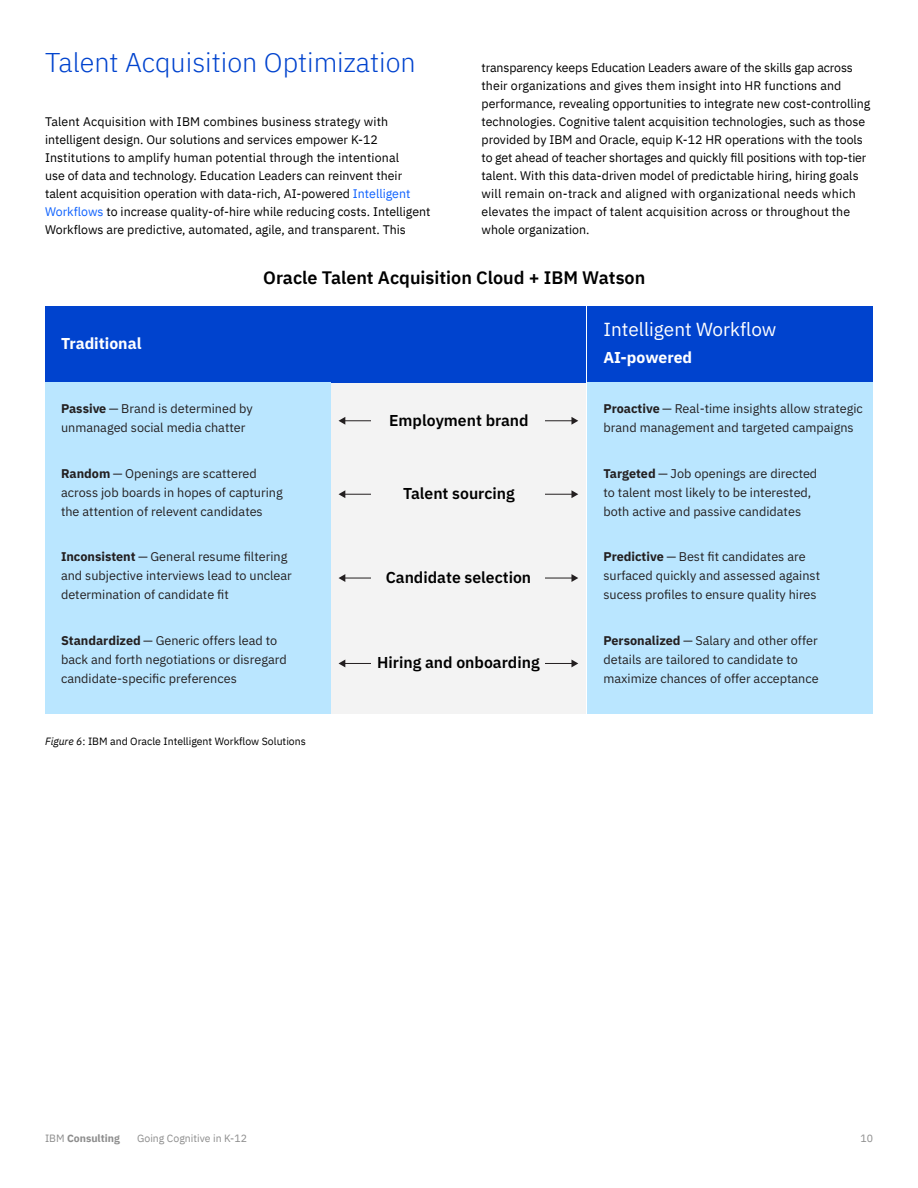
<style>
.page{position:relative;width:918px;height:1188px;background:#fff}
.page>*{position:absolute;margin:0;border:0;box-sizing:border-box;transform-origin:0 0}
.T2_Title_Gray{font:300 27px "IBM Plex Sans";color:#0043ce}
.t1{font:18.9px "IBM Plex Sans";color:#fff}
.Bodycopy{font:600 18px "IBM Plex Sans";color:#000}
.t2{font:600 15.75px "IBM Plex Sans";color:#000}
.t3{font:700 15.75px "IBM Plex Sans";color:#fff}
.t4{font:12.6px/18.9px "IBM Plex Sans";color:#231f20}
.Bodycopy-2{font:12.3px/18px "IBM Plex Sans";color:#000}
.Figure_caption{font:10.5px "IBM Plex Sans";color:#000}
.t5{font:10.5px "IBM Plex Sans";color:#8d8d8d}
.t6{font:700 10.5px "IBM Plex Sans";color:#8d8d8d}
.s1{color:#0f62fe}
.s2{font-weight:700}
.s3{font-style:italic}
.s4{font-weight:400}
</style>
<div class="page">
<div style="left:331px;top:383px;width:255px;height:331px;background:#f3f3f3"></div>
<hr style="left:344px;top:420px;width:229px;height:1px;background:#231f20">
<svg style="left:339px;top:417px;width:6px;height:8px"></svg>
<svg style="left:571px;top:417px;width:7px;height:8px"></svg>
<hr style="left:344px;top:494px;width:229px;height:1px;background:#231f20">
<svg style="left:339px;top:490px;width:6px;height:8px"></svg>
<svg style="left:571px;top:490px;width:7px;height:8px"></svg>
<div style="left:372px;top:482px;width:173px;height:24px;background:#f3f3f3"></div>
<div style="left:372px;top:409px;width:173px;height:24px;background:#f3f3f3"></div>
<hr style="left:344px;top:578px;width:229px;height:1px;background:#231f20">
<svg style="left:339px;top:574px;width:6px;height:8px"></svg>
<svg style="left:571px;top:574px;width:7px;height:8px"></svg>
<div style="left:372px;top:567px;width:173px;height:24px;background:#f3f3f3"></div>
<div style="left:45px;top:306px;width:285px;height:76px;background:#0043ce"></div>
<div style="left:331px;top:306px;width:255px;height:76px;background:#0043ce"></div>
<div style="left:45px;top:382px;width:285px;height:332px;background:#bae6ff"></div>
<div style="left:587px;top:306px;width:285px;height:76px;background:#0043ce"></div>
<div style="left:587px;top:382px;width:285px;height:332px;background:#bae6ff"></div>
<hr style="left:344px;top:663px;width:229px;height:1px;background:#231f20">
<svg style="left:339px;top:660px;width:6px;height:7px"></svg>
<svg style="left:571px;top:660px;width:7px;height:7px"></svg>
<div style="left:372px;top:651px;width:173px;height:24px;background:#f3f3f3"></div>
<p class="T2_Title_Gray" style="left:45px;top:42px;width:372px">Talent Acquisition Optimization</p>
<p class="Bodycopy-2" style="left:45px;top:112px;width:387px">Talent Acquisition with IBM combines business strategy with intelligent design. Our solutions and services empower K-12<br>Institutions to amplify human potential through the intentional<br>use of data and technology. Education Leaders can reinvent their talent acquisition operation with data-rich, AI-powered <span class="s1">Intelligent Workflows</span> to increase quality-of-hire while reducing costs. Intelligent Workflows are predictive, automated, agile, and transparent. This</p>
<p class="Bodycopy-2" style="left:482px;top:58px;width:390px">transparency keeps Education Leaders aware of the skills gap across their organizations and gives them insight into HR functions and performance, revealing opportunities to integrate new cost-controlling technologies. Cognitive talent acquisition technologies, such as those provided by IBM and Oracle, equip K-12 HR operations with the tools to get ahead of teacher shortages and quickly fill positions with top-tier talent. With this data-driven model of predictable hiring, hiring goals will remain on-track and aligned with organizational needs which elevates the impact of talent acquisition across or throughout the whole organization.</p>
<p class="Bodycopy" style="left:263px;top:264px;width:384px">Oracle Talent Acquisition Cloud + IBM Watson</p>
<p class="t1" style="left:603px;top:315px;width:174px">Intelligent Workflow</p>
<p class="t3" style="left:603px;top:345px;width:90px">AI-powered</p>
<p class="t3" style="left:61px;top:331px;width:82px">Traditional</p>
<p class="t4" style="left:61px;top:398px;width:193px"><span class="s2">Passive</span> — Brand is determined by unmanaged social media chatter</p>
<p class="t4" style="left:603px;top:398px;width:261px"><span class="s2">Proactive</span> — Real-time insights allow strategic brand management and targeted campaigns</p>
<p class="t2" style="left:389px;top:408px;width:141px">Employment brand</p>
<p class="t4" style="left:61px;top:463px;width:223px"><span class="s2">Random</span> — Openings are scattered across job boards in hopes of capturing the attention of relevent candidates</p>
<p class="t4" style="left:61px;top:546px;width:232px"><span class="s2">Inconsistent</span> — General resume filtering and subjective interviews lead to unclear determination of candidate fit</p>
<p class="t4" style="left:61px;top:630px;width:227px"><span class="s2">Standardized</span> — Generic offers lead to back and forth negotiations or disregard candidate-specific preferences</p>
<p class="Figure_caption" style="left:45px;top:733px;width:262px"><span class="s3">Figure 6</span>: IBM and Oracle Intelligent Workflow Solutions</p>
<p class="t2" style="left:403px;top:481px;width:113px">Talent sourcing</p>
<p class="t2" style="left:386px;top:565px;width:147px">Candidate selection</p>
<p class="t2" style="left:377px;top:650px;width:164px">Hiring and onboarding</p>
<p class="t4" style="left:603px;top:463px;width:215px"><span class="s2">Targeted</span> — Job openings are directed to talent most likely to be interested, both active and passive candidates</p>
<p class="t4" style="left:603px;top:546px;width:218px"><span class="s2">Predictive</span> — Best fit candidates are surfaced quickly and assessed against sucess profiles to ensure quality hires</p>
<p class="t4" style="left:603px;top:630px;width:217px"><span class="s2">Personalized</span> — Salary and other offer details are tailored to candidate to maximize chances of offer acceptance</p>
<p class="t6" style="left:45px;top:1130px;width:76px"><span class="s4">IBM</span> Consulting</p>
<p class="t5" style="left:137px;top:1130px;width:111px">Going Cognitive in K-12</p>
<p class="t5" style="left:860px;top:1130px;width:14px">10</p>
</div>
